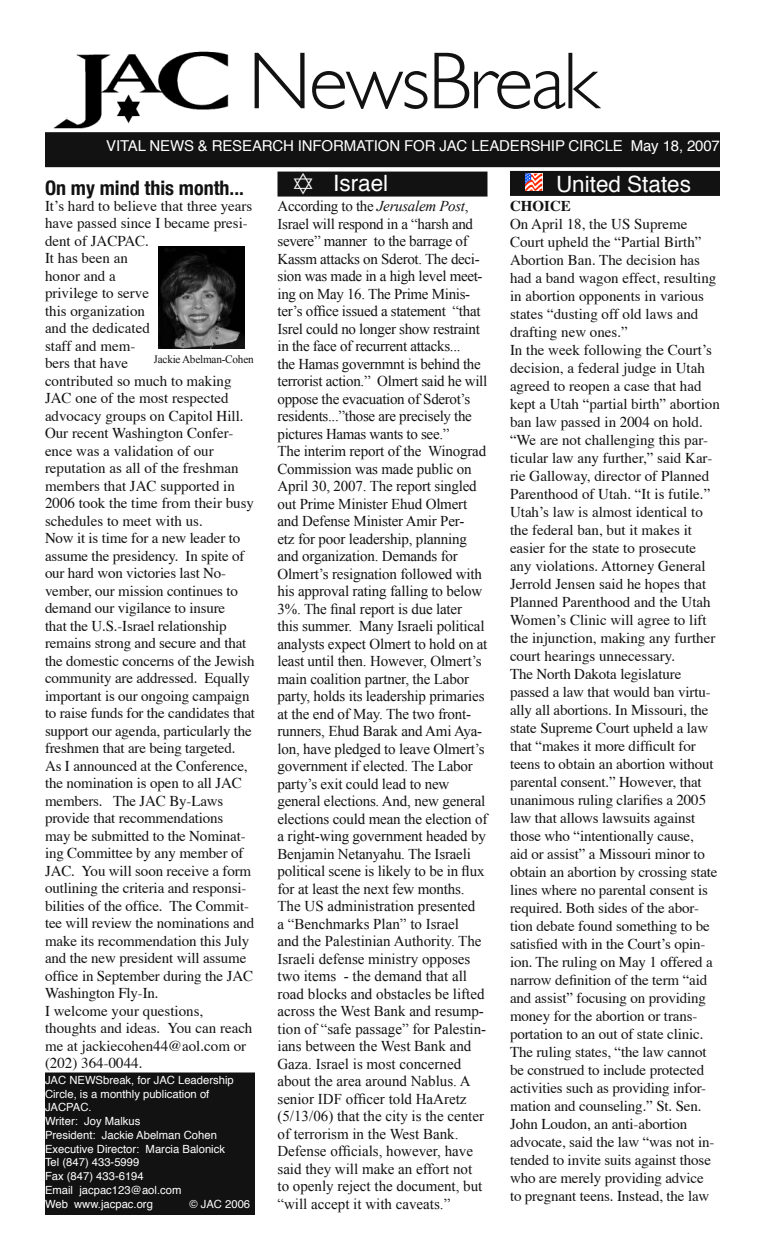
<style>
.page{position:relative;width:765px;height:1260px;background:#fff}
.page>*{position:absolute;margin:0;border:0;box-sizing:border-box;transform-origin:0 0}
.t1{font:300 81.25px "Gill Sans";letter-spacing:-.025em;color:#121212}
.t2{font:22.5px "Helvetica";color:#fff}
.t3{font:700 condensed 20px "Helvetica Neue";color:#121212}
.t4{font:15px/18px "Times";letter-spacing:-.01em;color:#121212}
.t5{font:15px/17.5px "Times New Roman";letter-spacing:-.01em;color:#121212}
.t6{font:15px "Helvetica";letter-spacing:-.01em;color:#fff}
.t7{font:700 15px "Times";color:#121212}
.t8{font:11.25px/13.8px "Helvetica";color:#fff}
.t9{font:11.25px "Times New Roman";letter-spacing:-.02em;color:#121212}
.s1{font-style:italic}
</style>
<div class="page">
<img style="left:53px;top:51px;width:176px;height:78px">
<div style="left:45px;top:132px;width:675px;height:35px;background:#121212"></div>
<div style="left:278px;top:172px;width:210px;height:25px;background:#121212"></div>
<div style="left:510px;top:171px;width:210px;height:25px;background:#121212"></div>
<svg style="left:525px;top:173px;width:18px;height:18px"></svg>
<svg style="left:525px;top:174px;width:17px;height:17px"></svg>
<div style="left:46px;top:1074px;width:208px;height:140px;background:#121212"></div>
<div style="left:45px;top:1072px;width:210px;height:143px;border:2px solid #121212"></div>
<img style="left:158px;top:246px;width:87px;height:102px">
<h1 class="t1" style="left:248px;top:34px;width:352px">NewsBreak</h1>
<p class="t6" style="left:106px;top:133px;width:615px">VITAL NEWS &amp; RESEARCH INFORMATION FOR JAC LEADERSHIP CIRCLE May 18, 2007</p>
<h2 class="t2" style="left:333px;top:164px;width:57px">Israel</h2>
<h2 class="t2" style="left:556px;top:164px;width:137px">United States</h2>
<p class="t7" style="left:510px;top:191px;width:62px">CHOICE</p>
<p class="t4" style="left:510px;top:213px;width:211px">On April 18, the US Supreme Court upheld the “Partial Birth” Abortion Ban. The decision has had a band wagon effect, resulting in abortion opponents in various states “dusting off old laws and drafting new ones.”<br>In the week following the Court’s decision, a federal judge in Utah agreed to reopen a case that had kept a Utah “partial birth” abortion ban law passed in 2004 on hold. “We are not challenging this par&shy;ticular law any further,” said Kar&shy;rie Galloway, director of Planned Parenthood of Utah. “It is futile.” Utah’s law is almost identical to the federal ban, but it makes it easier for the state to prosecute any violations. Attorney General Jerrold Jensen said he hopes that Planned Parenthood and the Utah Women’s Clinic will agree to lift the injunction, making any further court hearings unnecessary.<br>The North Dakota legislature passed a law that would ban virtu&shy;ally all abortions. In Missouri, the state Supreme Court upheld a law that “makes it more difficult for teens to obtain an abortion without parental consent.” However, that unanimous ruling clarifies a 2005 law that allows lawsuits against those who “intentionally cause,<br>aid or assist” a Missouri minor to obtain an abortion by crossing state lines where no parental consent is required. Both sides of the abor&shy;tion debate found something to be satisfied with in the Court’s opin&shy;ion. The ruling on May 1 offered a narrow definition of the term “aid and assist” focusing on providing money for the abortion or trans&shy;portation to an out of state clinic.<br>The ruling states, “the law cannot be construed to include protected activities such as providing infor&shy;mation and counseling.” St. Sen.<br>John Loudon, an anti-abortion advocate, said the law “was not in&shy;tended to invite suits against those who are merely providing advice<br>to pregnant teens. Instead, the law</p>
<h3 class="t3" style="left:45px;top:175px;width:200px">On my mind this month...</h3>
<p class="t4" style="left:45px;top:196px;width:212px;line-height:17.5px">It’s hard to believe that three years have passed since I became presi&shy;dent of JACPAC.<br>It has been an<br>honor and a<br>privilege to serve<br>this organization<br>and the dedicated<br>staff and mem-<br>bers that have<br>contributed so much to making<br>JAC one of the most respected advocacy groups on Capitol Hill.<br>Our recent Washington Confer&shy;ence was a validation of our reputation as all of the freshman members that JAC supported in<br>2006 took the time from their busy schedules to meet with us.<br>Now it is time for a new leader to assume the presidency. In spite of our hard won victories last No&shy;vember, our mission continues to demand our vigilance to insure<br>that the U.S.-Israel relationship remains strong and secure and that the domestic concerns of the Jewish community are addressed. Equally important is our ongoing campaign to raise funds for the candidates that support our agenda, particularly the freshmen that are being targeted.<br>As I announced at the Conference, the nomination is open to all JAC members. The JAC By-Laws provide that recommendations<br>may be submitted to the Nominat&shy;ing Committee by any member of<br>JAC. You will soon receive a form outlining the criteria and responsi&shy;bilities of the office. The Commit&shy;tee will review the nominations and make its recommendation this July and the new president will assume office in September during the JAC<br>Washington Fly-In.<br>I welcome your questions, thoughts and ideas. You can reach me at jackiecohen44@aol.com or (202) 364-0044.</p>
<p class="t5" style="left:278px;top:197px;width:211px">According to the <span class="s1">Jerusalem Post</span>, Israel will respond in a “harsh and severe” manner to the barrage of Kassm attacks on Sderot. The deci&shy;sion was made in a high level meet&shy;ing on May 16. The Prime Minis&shy;ter’s office issued a statement “that Isrel could no longer show restraint in the face of recurrent attacks...<br>the Hamas governmnt is behind the terrorist action.” Olmert said he will oppose the evacuation of Sderot’s residents...”those are precisely the pictures Hamas wants to see.”<br>The interim report of the Winograd Commission was made public on April 30, 2007. The report singled out Prime Minister Ehud Olmert and Defense Minister Amir Per-<br>etz for poor leadership, planning and organization. Demands for Olmert’s resignation followed with his approval rating falling to below 3%. The final report is due later<br>this summer. Many Israeli political analysts expect Olmert to hold on at least until then. However, Olmert’s main coalition partner, the Labor party, holds its leadership primaries at the end of May. The two front&shy;runners, Ehud Barak and Ami Aya&shy;lon, have pledged to leave Olmert’s government if elected. The Labor party’s exit could lead to new general elections. And, new general elections could mean the election of a right-wing government headed by Benjamin Netanyahu. The Israeli political scene is likely to be in flux for at least the next few months.<br>The US administration presented<br>a “Benchmarks Plan” to Israel<br>and the Palestinian Authority. The Israeli defense ministry opposes two items - the demand that all road blocks and obstacles be lifted across the West Bank and resump&shy;tion of “safe passage” for Palestin&shy;ians between the West Bank and Gaza. Israel is most concerned about the area around Nablus. A senior IDF officer told HaAretz (5/13/06) that the city is the center of terrorism in the West Bank.<br>Defense officials, however, have said they will make an effort not to openly reject the document, but “will accept it with caveats.”</p>
<p class="t9" style="left:154px;top:352px;width:102px">Jackie Abelman-Cohen</p>
<p class="t8" style="left:45px;top:1073px;width:190px">JAC NEWSbreak, for JAC Leadership<br>Circle, is a monthly publication of<br>JACPAC.<br>Writer: Joy Malkus<br>President: Jackie Abelman Cohen<br>Executive Director: Marcia Balonick<br>Tel (847) 433-5999<br>Fax (847) 433-6194<br>Email jacpac123@aol.com<br>Web www.jacpac.org</p>
<p class="t8" style="left:189px;top:1197px;width:62px">© JAC 2006</p>
</div>
